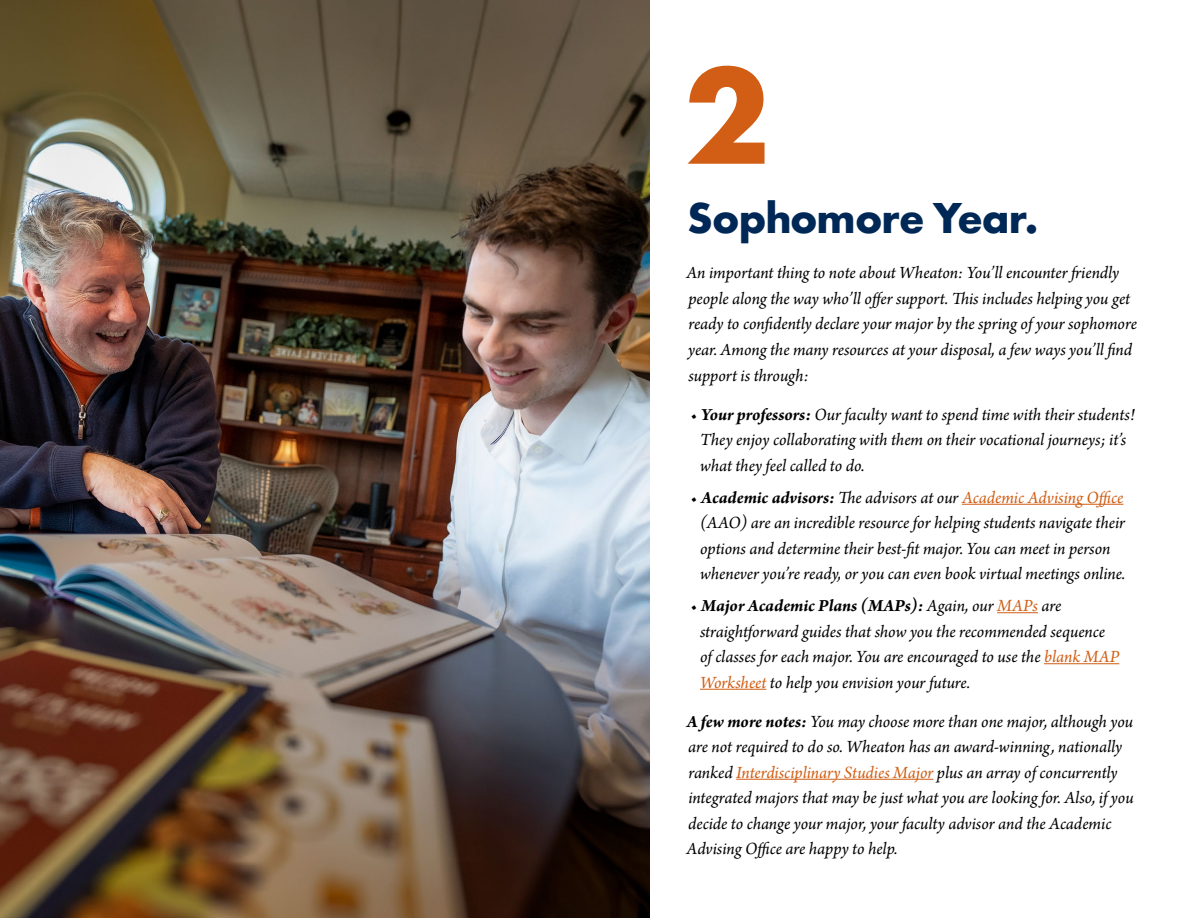
<style>
.page{position:relative;width:1188px;height:918px;background:#fff}
.page>*{position:absolute;margin:0;border:0;box-sizing:border-box;transform-origin:0 0}
.t1{font:700 143.85px "Futura PT";color:#d15e14}
.t2{font:700 45px "Futura PT";letter-spacing:-.02em;color:#002856}
.t3{font:italic 18px/25.5px "Arno Pro";letter-spacing:-.005em;color:#000}
.s1{font-weight:700}
.s2{color:#d15e14}
</style>
<div class="page">
<img style="left:0;top:0;width:650px;height:918px">
<hr style="left:962px;top:504px;width:161px;height:1px;background:#d15e14">
<hr style="left:997px;top:612px;width:41px;height:1px;background:#d15e14">
<hr style="left:1044px;top:663px;width:75px;height:1px;background:#d15e14">
<hr style="left:700px;top:689px;width:66px;height:1px;background:#d15e14">
<hr style="left:736px;top:779px;width:197px;height:1px;background:#d15e14">
<h1 class="t1" style="left:684px;top:23px;width:88px">2</h1>
<h2 class="t2" style="left:687px;top:189px;width:353px">Sophomore Year.</h2>
<p class="t3" style="left:686px;top:261px;width:452px">An important thing to note about Wheaton: You’ll encounter friendly people along the way who’ll offer support. This includes helping you get ready to confidently declare your major by the spring of your sophomore year. Among the many resources at your disposal, a few ways you’ll find support is through:</p>
<p class="t3" style="left:700px;top:402px;width:436px;text-indent:-9px">• <span class="s1">Your professors:</span> Our faculty want to spend time with their students!<br>They enjoy collaborating with them on their vocational journeys; it’s what they feel called to do.</p>
<p class="t3" style="left:691px;top:485px;width:436px;text-align:center">• <span class="s1">Academic advisors:</span> The advisors at our <span class="s2">Academic Advising Office </span>(AAO) are an incredible resource for helping students navigate their options and determine their best-fit major. You can meet in person whenever you’re ready, or you can even book virtual meetings online.</p>
<p class="t3" style="left:700px;top:594px;width:421px;text-indent:-9px">• <span class="s1">Major Academic Plans (MAPs):</span> Again, our <span class="s2">MAPs</span> are straightforward guides that show you the recommended sequence of classes for each major. You are encouraged to use the <span class="s2">blank MAP Worksheet</span> to help you envision your future.</p>
<p class="t3" style="left:686px;top:709px;width:449px"><span class="s1">A few more notes:</span> You may choose more than one major, although you are not required to do so. Wheaton has an award-winning, nationally ranked <span class="s2">Interdisciplinary Studies Major</span> plus an array of concurrently integrated majors that may be just what you are looking for. Also, if you decide to change your major, your faculty advisor and the Academic Advising Office are happy to help.</p>
</div>
